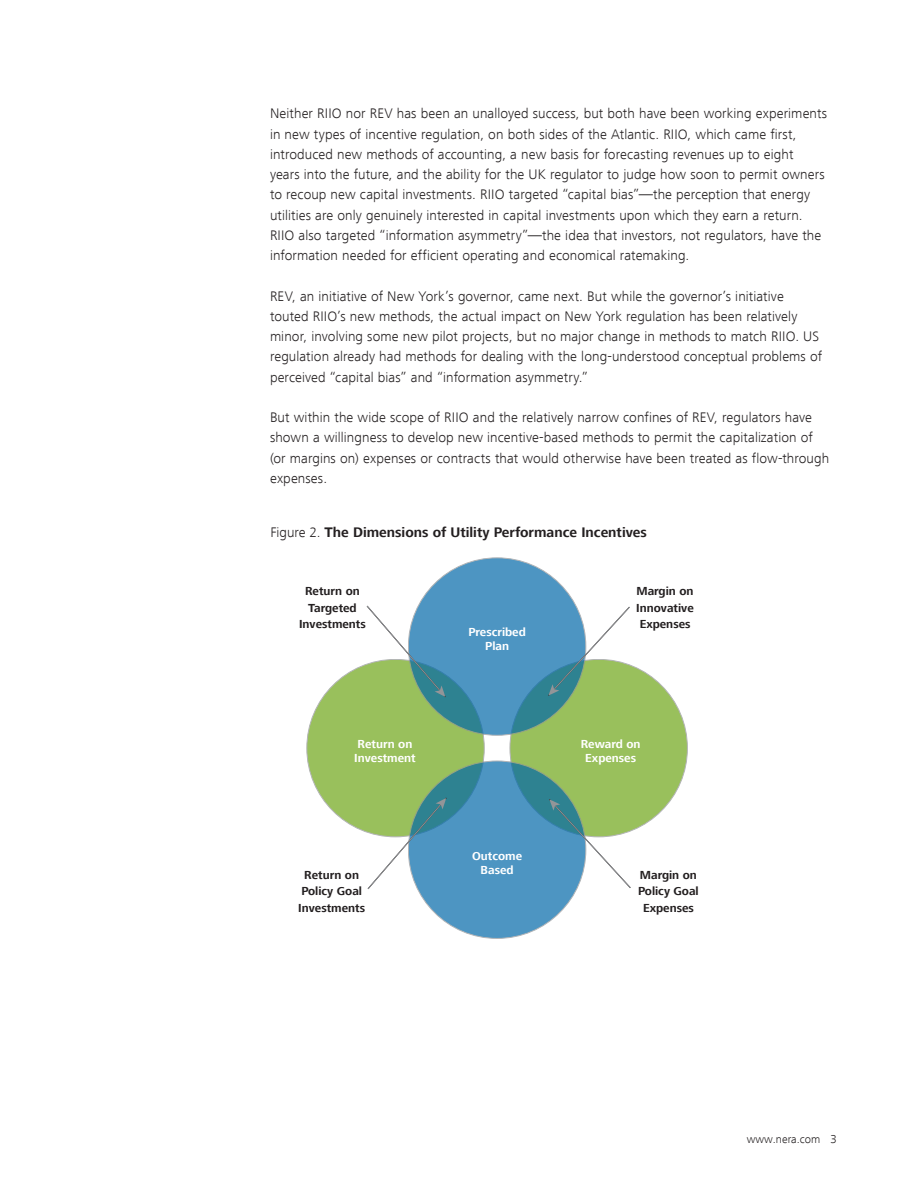
<style>
.page{position:relative;width:918px;height:1188px;background:#fff}
.page>*{position:absolute;margin:0;border:0;box-sizing:border-box;transform-origin:0 0}
.Body_Text{font:300 14.25px/20.2px "Frutiger Next LT";letter-spacing:.005em;color:#231f20}
.t1{font:700 14.25px "Frutiger Next LT";color:#231f20}
.t2{font:700 12px/16.5px "Frutiger Next LT";color:#231f20;text-align:center}
.t3{font:700 12px/13.5px "Frutiger Next LT";color:#fff;text-align:center}
.t4{font:300 11.7px "Frutiger Next LT";color:#231f20}
.s1{font-weight:300}
.s2{font-size:12px}
</style>
<div class="page">
<div style="left:307px;top:659px;width:177px;height:178px;background:#99c05c;border-radius:50%"></div>
<div style="left:510px;top:659px;width:177px;height:178px;background:#99c05c;border-radius:50%"></div>
<svg style="left:408px;top:761px;width:178px;height:177px;background:#4892ba"></svg>
<svg style="left:408px;top:558px;width:178px;height:177px;background:#4892ba"></svg>
<svg style="left:548px;top:606px;width:82px;height:90px"></svg>
<svg style="left:366px;top:605px;width:79px;height:92px"></svg>
<svg style="left:549px;top:799px;width:82px;height:90px"></svg>
<svg style="left:367px;top:798px;width:79px;height:92px"></svg>
<p class="Body_Text" style="left:270px;top:103px;width:559px">Neither RIIO nor REV has been an unalloyed success, but both have been working experiments in new types of incentive regulation, on both sides of the Atlantic. RIIO, which came first, introduced new methods of accounting, a new basis for forecasting revenues up to eight<br>years into the future, and the ability for the UK regulator to judge how soon to permit owners to recoup new capital investments. RIIO targeted “capital bias”—the perception that energy utilities are only genuinely interested in capital investments upon which they earn a return.<br>RIIO also targeted “information asymmetry”—the idea that investors, not regulators, have the information needed for efficient operating and economical ratemaking.</p>
<p class="Body_Text" style="left:270px;top:286px;width:554px">REV, an initiative of New York’s governor, came next. But while the governor’s initiative touted RIIO’s new methods, the actual impact on New York regulation has been relatively minor, involving some new pilot projects, but no major change in methods to match RIIO. US regulation already had methods for dealing with the long-understood conceptual problems of perceived “capital bias” and “information asymmetry.”</p>
<p class="Body_Text" style="left:270px;top:407px;width:561px">But within the wide scope of RIIO and the relatively narrow confines of REV, regulators have shown a willingness to develop new incentive-based methods to permit the capitalization of (or margins on) expenses or contracts that would otherwise have been treated as flow-through expenses.</p>
<p class="t1" style="left:270px;top:524px;width:378px"><span class="s1">Figure 2.</span> The Dimensions of Utility Performance Incentives</p>
<p class="t2" style="left:299px;top:583px;width:68px">Return on<br>Targeted<br>Investments</p>
<p class="t3" style="left:354px;top:737px;width:63px;text-align:left">Return on<br>Investment</p>
<p class="t3" style="left:468px;top:625px;width:59px">Prescribed<br>Plan</p>
<p class="t2" style="left:636px;top:583px;width:59px;text-align:justify">Margin on Innovative Expenses</p>
<p class="t3" style="left:581px;top:737px;width:61px">Reward on<br>Expenses</p>
<p class="t3" style="left:472px;top:849px;width:52px">Outcome<br>Based</p>
<p class="t2" style="left:298px;top:866px;width:68px">Return on<br>Policy Goal<br>Investments</p>
<p class="t2" style="left:638px;top:866px;width:62px">Margin on<br>Policy Goal<br>Expenses</p>
<p class="t4" style="left:747px;top:1132px;width:92px">www.nera.com <span class="s2">3</span></p>
</div>
